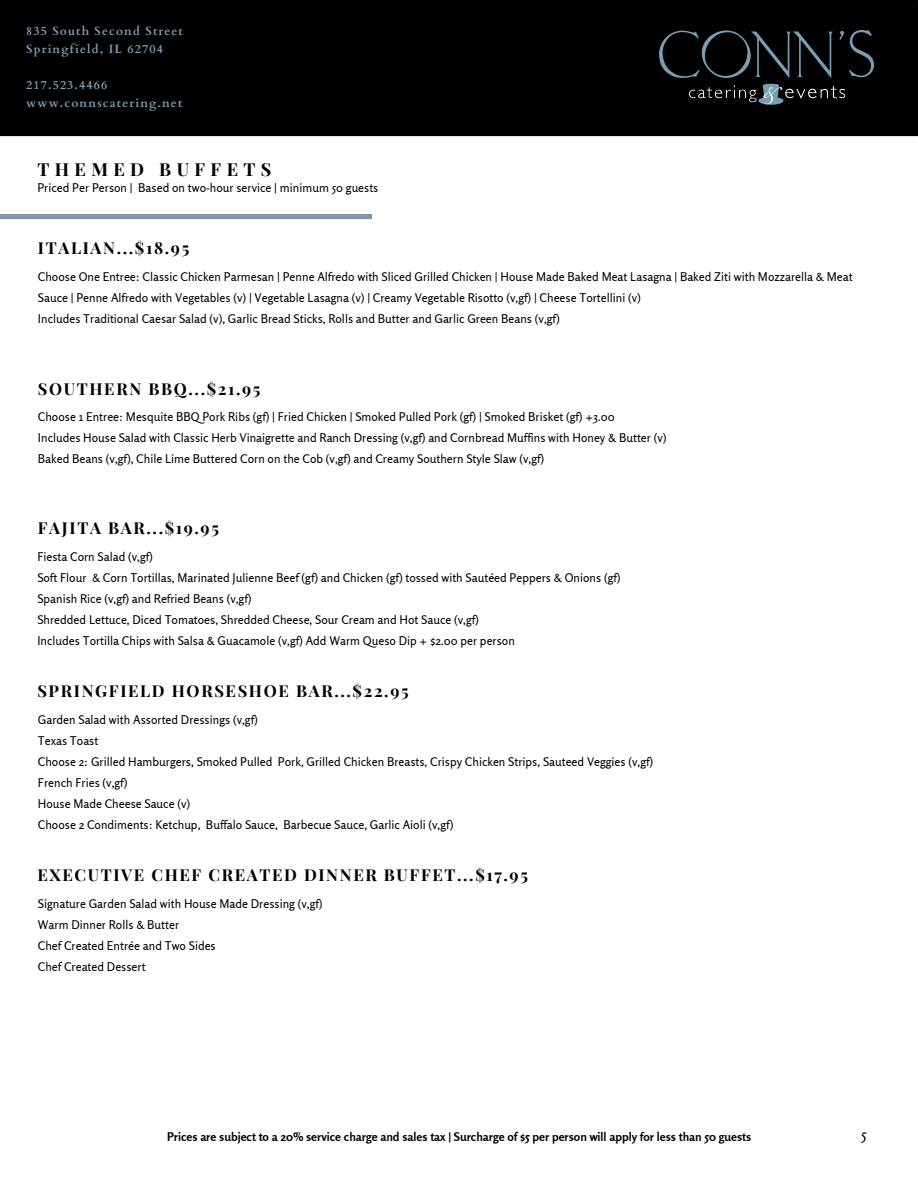
<style>
.page{position:relative;width:918px;height:1188px;background:#fff}
.page>*{position:absolute;margin:0;border:0;box-sizing:border-box;transform-origin:0 0}
.t1{font:700 18px "Playfair Display";letter-spacing:.3em;color:#000}
.t2{font:700 16.5px "Playfair Display";letter-spacing:.1em;color:#000}
.t3{font:15px "Rosario";color:#000}
.t4{font:12px/21px "Rosario";color:#000}
.t5{font:700 12px "Rosario";color:#000}
.t6{font:700 12px "Cardo";letter-spacing:.095em;color:#80a1b6}
</style>
<div class="page">
<div style="left:0;top:0;width:918px;height:136px;background:#000"></div>
<svg style="left:659px;top:30px;width:174px;height:48px;background:#12171a"></svg>
<svg style="left:839px;top:30px;width:35px;height:47px;background:#13191c"></svg>
<svg style="left:689px;top:84px;width:156px;height:21px;background:#24282a"></svg>
<hr style="left:0;top:215px;width:371px;height:3px;background:#8293b0">
<p class="t6" style="left:26px;top:23px;width:158px">835 South Second Street</p>
<p class="t6" style="left:26px;top:41px;width:138px">Springfield, IL 62704</p>
<p class="t6" style="left:26px;top:77px;width:82px">217.523.4466</p>
<p class="t6" style="left:26px;top:95px;width:158px">www.connscatering.net</p>
<p class="t1" style="left:37px;top:157px;width:236px">THEMED BUFFETS</p>
<p class="t4" style="left:37px;top:177px;width:343px">Priced Per Person | Based on two-hour service | minimum 50 guests</p>
<p class="t2" style="left:38px;top:236px;width:153px">ITALIAN...$18.95</p>
<p class="t4" style="left:38px;top:266px;width:816px">Choose One Entree: Classic Chicken Parmesan | Penne Alfredo with Sliced Grilled Chicken | House Made Baked Meat Lasagna | Baked Ziti with Mozzarella &amp; Meat<br>Sauce | Penne Alfredo with Vegetables (v) | Vegetable Lasagna (v) | Creamy Vegetable Risotto (v,gf) | Cheese Tortellini (v)</p>
<p class="t4" style="left:38px;top:308px;width:523px">Includes Traditional Caesar Salad (v), Garlic Bread Sticks, Rolls and Butter and Garlic Green Beans (v,gf)</p>
<p class="t2" style="left:38px;top:377px;width:224px">SOUTHERN BBQ...$21.95</p>
<p class="t4" style="left:38px;top:406px;width:578px">Choose 1 Entree: Mesquite BBQ Pork Ribs (gf) | Fried Chicken | Smoked Pulled Pork (gf) | Smoked Brisket (gf) +3.00</p>
<p class="t4" style="left:38px;top:427px;width:630px">Includes House Salad with Classic Herb Vinaigrette and Ranch Dressing (v,gf) and Cornbread Muffins with Honey &amp; Butter (v)</p>
<p class="t4" style="left:38px;top:448px;width:508px">Baked Beans (v,gf), Chile Lime Buttered Corn on the Cob (v,gf) and Creamy Southern Style Slaw (v,gf)</p>
<p class="t2" style="left:38px;top:516px;width:183px">FAJITA BAR...$19.95</p>
<p class="t4" style="left:37px;top:546px;width:117px">Fiesta Corn Salad (v,gf)</p>
<p class="t4" style="left:37px;top:567px;width:585px">Soft Flour &amp; Corn Tortillas, Marinated Julienne Beef (gf) and Chicken (gf) tossed with Sautéed Peppers &amp; Onions (gf)</p>
<p class="t4" style="left:37px;top:588px;width:216px">Spanish Rice (v,gf) and Refried Beans (v,gf)</p>
<p class="t4" style="left:37px;top:609px;width:443px">Shredded Lettuce, Diced Tomatoes, Shredded Cheese, Sour Cream and Hot Sauce (v,gf)</p>
<p class="t4" style="left:37px;top:630px;width:479px">Includes Tortilla Chips with Salsa &amp; Guacamole (v,gf) Add Warm Queso Dip + $2.00 per person</p>
<p class="t2" style="left:37px;top:679px;width:373px">SPRINGFIELD HORSESHOE BAR...$22.95</p>
<p class="t4" style="left:38px;top:709px;width:221px">Garden Salad with Assorted Dressings (v,gf)</p>
<p class="t4" style="left:38px;top:730px;width:62px">Texas Toast</p>
<p class="t4" style="left:38px;top:751px;width:617px">Choose 2: Grilled Hamburgers, Smoked Pulled Pork, Grilled Chicken Breasts, Crispy Chicken Strips, Sauteed Veggies (v,gf)</p>
<p class="t4" style="left:38px;top:772px;width:91px">French Fries (v,gf)</p>
<p class="t4" style="left:38px;top:793px;width:154px">House Made Cheese Sauce (v)</p>
<p class="t4" style="left:38px;top:814px;width:417px">Choose 2 Condiments: Ketchup, Buffalo Sauce, Barbecue Sauce, Garlic Aioli (v,gf)</p>
<p class="t2" style="left:37px;top:863px;width:492px">EXECUTIVE CHEF CREATED DINNER BUFFET...$17.95</p>
<p class="t4" style="left:38px;top:893px;width:286px">Signature Garden Salad with House Made Dressing (v,gf)</p>
<p class="t4" style="left:38px;top:914px;width:143px">Warm Dinner Rolls &amp; Butter</p>
<p class="t4" style="left:38px;top:935px;width:179px">Chef Created Entrée and Two Sides</p>
<p class="t4" style="left:38px;top:956px;width:109px">Chef Created Dessert</p>
<p class="t5" style="left:167px;top:1130px;width:586px">Prices are subject to a 20% service charge and sales tax | Surcharge of $5 per person will apply for less than 50 guests</p>
<p class="t3" style="left:861px;top:1125px;width:7px">5</p>
</div>
